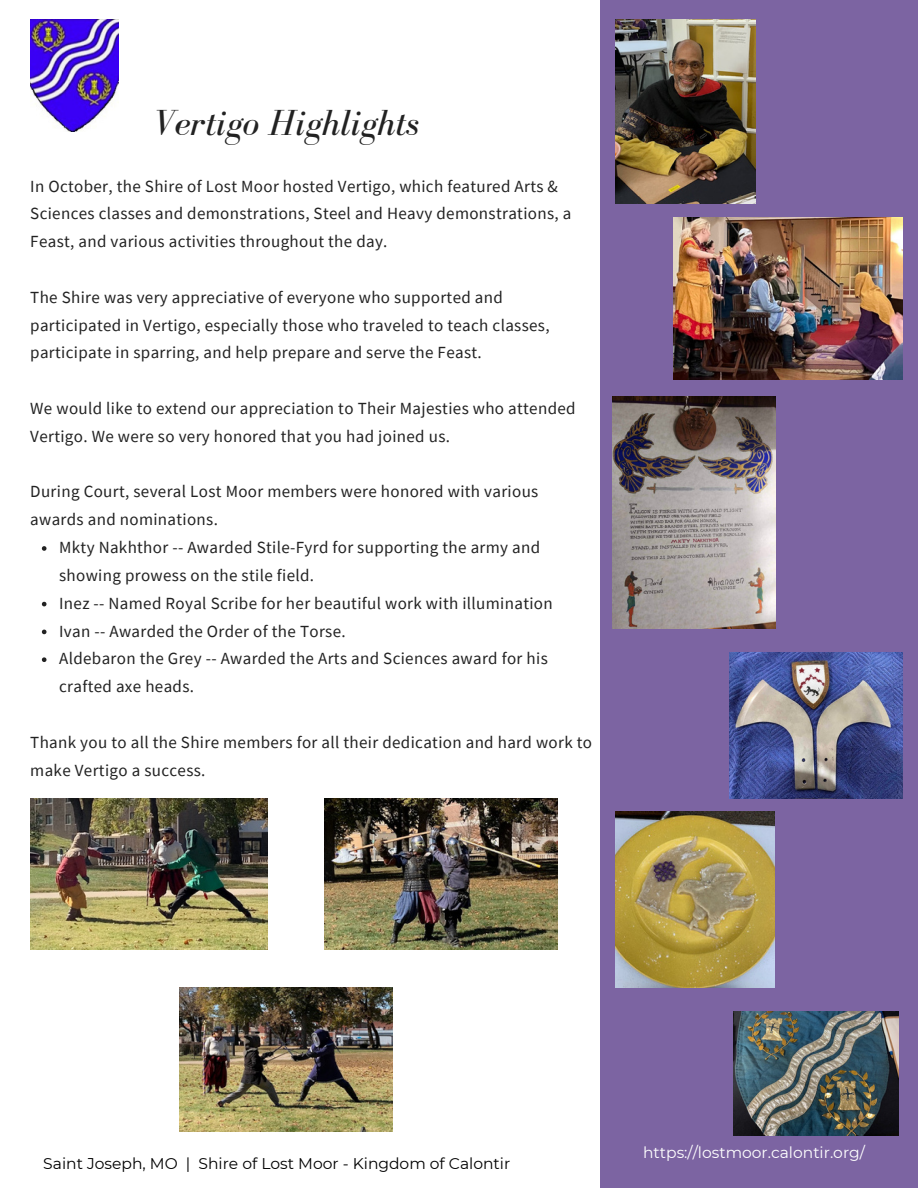
<style>
.page{position:relative;width:918px;height:1188px;background:#fff}
.page>*{position:absolute;margin:0;border:0;box-sizing:border-box;transform-origin:0 0}
.t1{font:italic 37.35px "Bodoni FLF";color:#222}
.t2{font:16.95px/27.8px "Source Sans Pro";letter-spacing:.02em;color:#222}
.t3{font:15.45px "Montserrat";color:#000}
.t4{font:15.45px "Montserrat";color:#fff}
</style>
<div class="page">
<div style="left:600px;top:0;width:318px;height:1188px;background:#7c64a2"></div>
<img style="left:30px;top:20px;width:88px;height:111px">
<img style="left:612px;top:397px;width:163px;height:231px">
<img style="left:673px;top:217px;width:230px;height:162px">
<img style="left:180px;top:988px;width:212px;height:144px">
<img style="left:733px;top:1012px;width:166px;height:124px">
<img style="left:30px;top:798px;width:238px;height:151px">
<img style="left:325px;top:798px;width:232px;height:151px">
<img style="left:615px;top:20px;width:141px;height:183px">
<img style="left:729px;top:652px;width:173px;height:146px">
<img style="left:615px;top:812px;width:160px;height:175px">
<svg style="left:42px;top:546px;width:5px;height:5px"></svg>
<svg style="left:42px;top:602px;width:5px;height:4px"></svg>
<svg style="left:42px;top:630px;width:5px;height:4px"></svg>
<svg style="left:42px;top:657px;width:5px;height:5px"></svg>
<p class="t1" style="left:153px;top:102px;width:268px">Vertigo Highlights</p>
<p class="t2" style="left:30px;top:172px;width:543px">In October, the Shire of Lost Moor hosted Vertigo, which featured Arts &amp;<br>Sciences classes and demonstrations, Steel and Heavy demonstrations, a<br>Feast, and various activities throughout the day.</p>
<p class="t2" style="left:30px;top:283px;width:521px">The Shire was very appreciative of everyone who supported and participated in Vertigo, especially those who traveled to teach classes, participate in sparring, and help prepare and serve the Feast.</p>
<p class="t2" style="left:30px;top:394px;width:547px">We would like to extend our appreciation to Their Majesties who attended<br>Vertigo. We were so very honored that you had joined us.</p>
<p class="t2" style="left:30px;top:478px;width:510px">During Court, several Lost Moor members were honored with various awards and nominations.</p>
<p class="t2" style="left:59px;top:533px;width:483px">Mkty Nakhthor -- Awarded Stile-Fyrd for supporting the army and showing prowess on the stile field.</p>
<p class="t2" style="left:59px;top:589px;width:495px">Inez -- Named Royal Scribe for her beautiful work with illumination</p>
<p class="t2" style="left:59px;top:617px;width:288px">Ivan -- Awarded the Order of the Torse.</p>
<p class="t2" style="left:59px;top:644px;width:490px">Aldebaron the Grey -- Awarded the Arts and Sciences award for his crafted axe heads.</p>
<p class="t2" style="left:30px;top:728px;width:563px">Thank you to all the Shire members for all their dedication and hard work to make Vertigo a success.</p>
<p class="t3" style="left:43px;top:1154px;width:469px">Saint Joseph, MO | Shire of Lost Moor - Kingdom of Calontir</p>
<p class="t4" style="left:643px;top:1143px;width:224px">https://lostmoor.calontir.org/</p>
</div>
